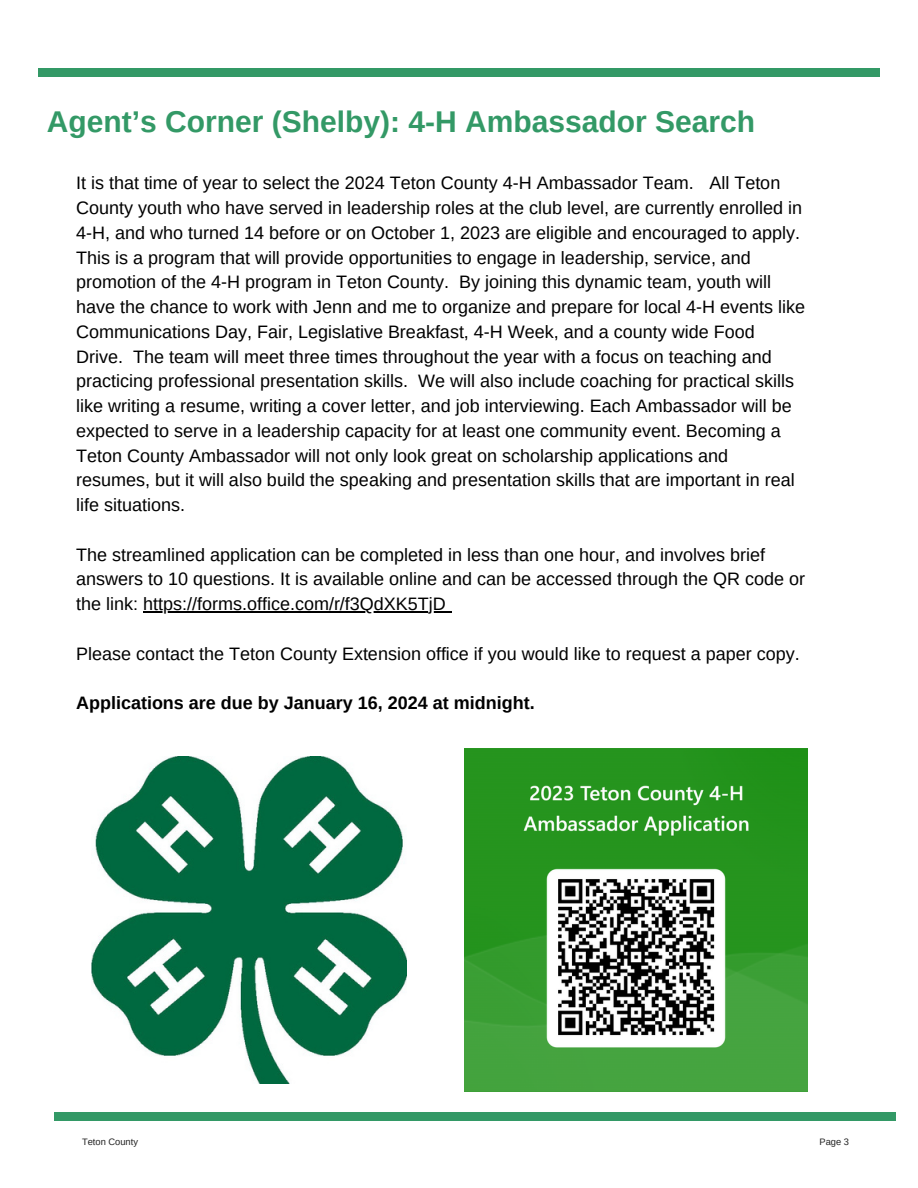
<style>
.page{position:relative;width:918px;height:1188px;background:#fff}
.page>*{position:absolute;margin:0;border:0;box-sizing:border-box;transform-origin:0 0}
.t1{font:700 30px "Arimo";color:#396}
.t2{font:18px/24.8px "Arimo";color:#000}
.t3{font:700 18px "Arimo";color:#000}
.t4{font:9.3px "Arimo";color:#222}
</style>
<div class="page">
<hr style="left:143px;top:611px;width:303px;height:1px;background:#000">
<img style="left:464px;top:749px;width:344px;height:343px">
<div style="left:38px;top:69px;width:842px;height:8px;background:#396"></div>
<div style="left:55px;top:1113px;width:841px;height:8px;background:#396"></div>
<img style="left:92px;top:756px;width:315px;height:328px">
<p class="t1" style="left:47px;top:105px;width:710px">Agent’s Corner (Shelby): 4-H Ambassador Search</p>
<p class="t2" style="left:76px;top:171px;width:730px">It is that time of year to select the 2024 Teton County 4-H Ambassador Team. All Teton County youth who have served in leadership roles at the club level, are currently enrolled in 4-H, and who turned 14 before or on October 1, 2023 are eligible and encouraged to apply.<br>This is a program that will provide opportunities to engage in leadership, service, and promotion of the 4-H program in Teton County. By joining this dynamic team, youth will have the chance to work with Jenn and me to organize and prepare for local 4-H events like Communications Day, Fair, Legislative Breakfast, 4-H Week, and a county wide Food Drive. The team will meet three times throughout the year with a focus on teaching and practicing professional presentation skills. We will also include coaching for practical skills like writing a resume, writing a cover letter, and job interviewing. Each Ambassador will be expected to serve in a leadership capacity for at least one community event. Becoming a Teton County Ambassador will not only look great on scholarship applications and resumes, but it will also build the speaking and presentation skills that are important in real life situations.</p>
<p class="t2" style="left:76px;top:542px;width:730px">The streamlined application can be completed in less than one hour, and involves brief answers to 10 questions. It is available online and can be accessed through the QR code or the link: https://forms.office.com/r/f3QdXK5TjD</p>
<p class="t2" style="left:76px;top:641px;width:725px">Please contact the Teton County Extension office if you would like to request a paper copy.</p>
<p class="t3" style="left:76px;top:693px;width:460px">Applications are due by January 16, 2024 at midnight.</p>
<p class="t4" style="left:82px;top:1137px;width:57px">Teton County</p>
<p class="t4" style="left:820px;top:1137px;width:31px">Page 3</p>
</div>
